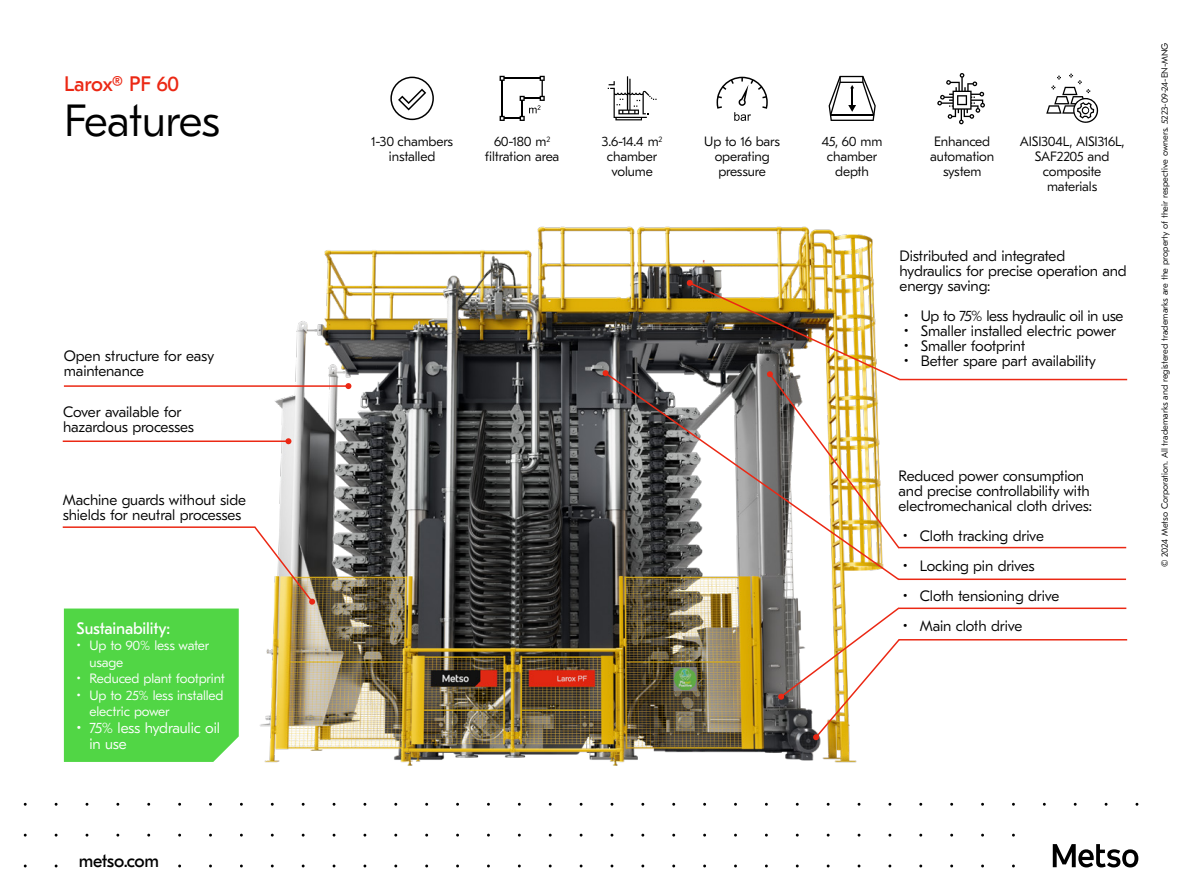
<style>
.page{position:relative;width:1191px;height:893px;background:#fff}
.page>*{position:absolute;margin:0;border:0;box-sizing:border-box;transform-origin:0 0}
.t1{font:300 45px "GT Eesti LC Text";letter-spacing:-.025em;color:#000}
.t2{font:21px "GT Eesti LC Text";letter-spacing:-.015em;color:#eb2814}
.t3{font:18px "GT Eesti LC Text";letter-spacing:-.025em;color:#000}
.t4{font:16.5px "GT Eesti LC Text";letter-spacing:-.01em;color:#fff}
.t5{font:300 15px/15px "GT Eesti LC Text";letter-spacing:-.01em;color:#000}
.t6{font:300 15px "GT Eesti LC Text";letter-spacing:-.03em;color:#000}
.t7{font:300 15px/16.5px "GT Eesti LC Text";letter-spacing:-.01em;color:#fff}
.t8{font:300 13.5px/15px "GT Eesti LC Text";letter-spacing:-.01em;color:#000;text-align:center}
.t9{font:300 13.5px/16.5px "GT Eesti LC Text";letter-spacing:-.01em;color:#fff}
.t10{font:300 9px "GT Eesti LC Text";color:#000}
</style>
<div class="page">
<img style="left:259px;top:226px;width:707px;height:540px">
<svg style="left:390px;top:77px;width:44px;height:43px"></svg>
<svg style="left:499px;top:76px;width:46px;height:45px"></svg>
<svg style="left:608px;top:76px;width:48px;height:44px"></svg>
<svg style="left:1052px;top:844px;width:86px;height:23px"></svg>
<hr style="left:63px;top:526px;width:192px;height:2px;background:#eb2814">
<hr style="left:64px;top:385px;width:284px;height:2px;background:#eb2814">
<svg style="left:345px;top:383px;width:6px;height:6px"></svg>
<hr style="left:63px;top:440px;width:225px;height:2px;background:#eb2814">
<svg style="left:285px;top:438px;width:6px;height:6px"></svg>
<hr style="left:899px;top:379px;width:228px;height:1px;background:#eb2814">
<hr style="left:898px;top:547px;width:228px;height:1px;background:#eb2814">
<img style="left:686px;top:280px;width:215px;height:270px">
<hr style="left:898px;top:578px;width:228px;height:2px;background:#eb2814">
<img style="left:603px;top:371px;width:297px;height:210px">
<svg style="left:602px;top:370px;width:7px;height:6px"></svg>
<hr style="left:898px;top:608px;width:228px;height:1px;background:#eb2814">
<hr style="left:898px;top:639px;width:229px;height:1px;background:#eb2814">
<svg style="left:778px;top:606px;width:123px;height:134px"></svg>
<img style="left:253px;top:525px;width:62px;height:80px">
<div style="left:64px;top:608px;width:175px;height:154px;background:#51d645"></div>
<svg style="left:716px;top:77px;width:51px;height:44px"></svg>
<svg style="left:828px;top:76px;width:47px;height:45px"></svg>
<svg style="left:937px;top:73px;width:48px;height:51px"></svg>
<svg style="left:1046px;top:74px;width:53px;height:49px"></svg>
<h2 class="t2" style="left:64px;top:72px;width:117px">Larox® PF 60</h2>
<h1 class="t1" style="left:64px;top:95px;width:157px">Features</h1>
<p class="t5" style="left:64px;top:348px;width:152px">Open structure for easy maintenance</p>
<p class="t5" style="left:63px;top:404px;width:132px">Cover available for hazardous processes</p>
<p class="t5" style="left:63px;top:493px;width:185px">Machine guards without side shields for neutral processes</p>
<p class="t8" style="left:371px;top:134px;width:84px">1-30 chambers installed</p>
<p class="t8" style="left:485px;top:134px;width:76px">60-180 m<sup>2 </sup>filtration area</p>
<p class="t8" style="left:602px;top:134px;width:62px">3.6-14.4 m<sup>2 </sup>chamber volume</p>
<p class="t8" style="left:704px;top:134px;width:77px">Up to 16 bars operating pressure</p>
<p class="t8" style="left:822px;top:134px;width:62px">45, 60 mm chamber depth</p>
<p class="t8" style="left:930px;top:134px;width:66px">Enhanced automation system</p>
<p class="t8" style="left:1019px;top:134px;width:106px">AISI304L, AISI316L,<br>SAF2205 and composite materials</p>
<p class="t5" style="left:899px;top:249px;width:229px">Distributed and integrated hydraulics for precise operation and energy saving:</p>
<p class="t6" style="left:904px;top:308px;width:221px">• Up to 75% less hydraulic oil in use</p>
<p class="t5" style="left:904px;top:324px;width:214px">• Smaller installed electric power</p>
<p class="t5" style="left:904px;top:339px;width:123px">• Smaller footprint</p>
<p class="t5" style="left:904px;top:354px;width:194px">• Better spare part availability</p>
<p class="t5" style="left:898px;top:468px;width:195px">Reduced power consumption and precise controllability with electromechanical cloth drives:</p>
<p class="t5" style="left:902px;top:528px;width:143px">• Cloth tracking drive</p>
<p class="t5" style="left:902px;top:558px;width:133px">• Locking pin drives</p>
<p class="t5" style="left:902px;top:588px;width:158px">• Cloth tensioning drive</p>
<p class="t4" style="left:77px;top:619px;width:95px">Sustainability:</p>
<p class="t5" style="left:902px;top:618px;width:121px">• Main cloth drive</p>
<p class="t9" style="left:89px;top:637px;width:121px;text-indent:-13px">• Up to 90% less water usage</p>
<p class="t9" style="left:77px;top:670px;width:150px">• Reduced plant footprint</p>
<p class="t9" style="left:89px;top:687px;width:136px;text-indent:-13px">• Up to 25% less installed electric power</p>
<p class="t7" style="left:89px;top:720px;width:132px;text-indent:-13px">• 75% less hydraulic oil in use</p>
<p class="t10" style="left:1159px;top:567px;width:526px;rotate:-90deg">© 2024 Metso Corporation. All trademarks and registered trademarks are the property of their respective owners. 5223-09-24-EN-MNG</p>
<p class="t3" style="left:79px;top:851px;width:82px">metso.com</p>
</div>
